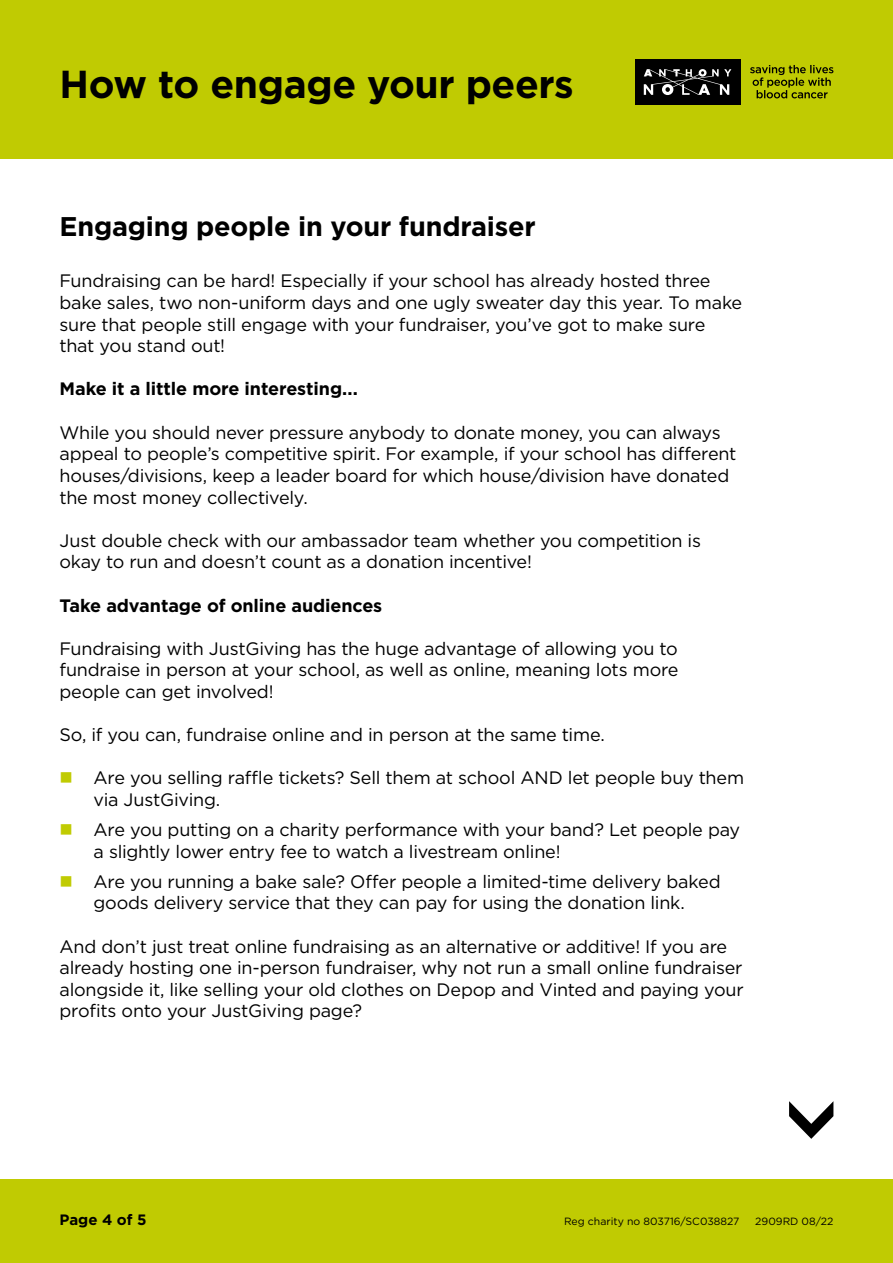
<style>
.page{position:relative;width:893px;height:1263px;background:#fff}
.page>*{position:absolute;margin:0;border:0;box-sizing:border-box;transform-origin:0 0}
.t1{font:700 39px "Gotham";letter-spacing:-.01em;color:#000}
.t2{font:700 27px "Gotham";letter-spacing:-.01em;color:#000}
.t3{font:18px/21.6px "Gotham";letter-spacing:-.015em;color:#000}
.t4{font:700 18px "Gotham";letter-spacing:-.005em;color:#000}
.t5{font:700 15px "Gotham";color:#000}
.t6{font:10.5px "Gotham";color:#000}
.s1{color:#c0cb02}
</style>
<div class="page">
<div style="left:0;top:1179px;width:893px;height:84px;background:#c0cb02"></div>
<div style="left:0;top:0;width:893px;height:159px;background:#c0cb02"></div>
<div style="left:635px;top:60px;width:105px;height:45px;background:#000"></div>
<svg style="left:644px;top:69px;width:87px;height:26px"></svg>
<svg style="left:750px;top:65px;width:83px;height:33px"></svg>
<svg style="left:789px;top:1101px;width:44px;height:38px"></svg>
<h1 class="t1" style="left:60px;top:58px;width:516px">How to engage your peers</h1>
<h2 class="t2" style="left:60px;top:208px;width:478px">Engaging people in your fundraiser</h2>
<p class="t3" style="left:60px;top:270px;width:684px">Fundraising can be hard! Especially if your school has already hosted three bake sales, two non-uniform days and one ugly sweater day this year. To make sure that people still engage with your fundraiser, you’ve got to make sure that you stand out!</p>
<p class="t4" style="left:60px;top:377px;width:300px">Make it a little more interesting...</p>
<p class="t3" style="left:60px;top:421px;width:678px">While you should never pressure anybody to donate money, you can always appeal to people’s competitive spirit. For example, if your school has different houses/divisions, keep a leader board for which house/division have donated the most money collectively.</p>
<p class="t3" style="left:60px;top:529px;width:643px">Just double check with our ambassador team whether you competition is okay to run and doesn’t count as a donation incentive!</p>
<p class="t4" style="left:60px;top:593px;width:324px">Take advantage of online audiences</p>
<p class="t3" style="left:60px;top:637px;width:621px;text-align:justify">Fundraising with JustGiving has the huge advantage of allowing you to fundraise in person at your school, as well as online, meaning lots more people can get involved!</p>
<p class="t3" style="left:60px;top:723px;width:547px">So, if you can, fundraise online and in person at the same time.</p>
<p class="t3" style="left:94px;top:767px;width:652px;text-indent:-34px"><span class="s1">■</span> Are you selling raffle tickets? Sell them at school AND let people buy them via JustGiving.</p>
<p class="t3" style="left:94px;top:818px;width:648px;text-indent:-34px"><span class="s1">■</span> Are you putting on a charity performance with your band? Let people pay a slightly lower entry fee to watch a livestream online!</p>
<p class="t3" style="left:60px;top:870px;width:663px;text-align:center"><span class="s1">■</span> Are you running a bake sale? Offer people a limited-time delivery baked goods delivery service that they can pay for using the donation link.</p>
<p class="t3" style="left:60px;top:935px;width:686px">And don’t just treat online fundraising as an alternative or additive! If you are already hosting one in-person fundraiser, why not run a small online fundraiser alongside it, like selling your old clothes on Depop and Vinted and paying your profits onto your JustGiving page?</p>
<p class="t5" style="left:60px;top:1210px;width:89px">Page 4 of 5</p>
<p class="t6" style="left:564px;top:1215px;width:177px">Reg charity no 803716/SC038827</p>
<p class="t6" style="left:755px;top:1215px;width:80px">2909RD 08/22</p>
</div>
